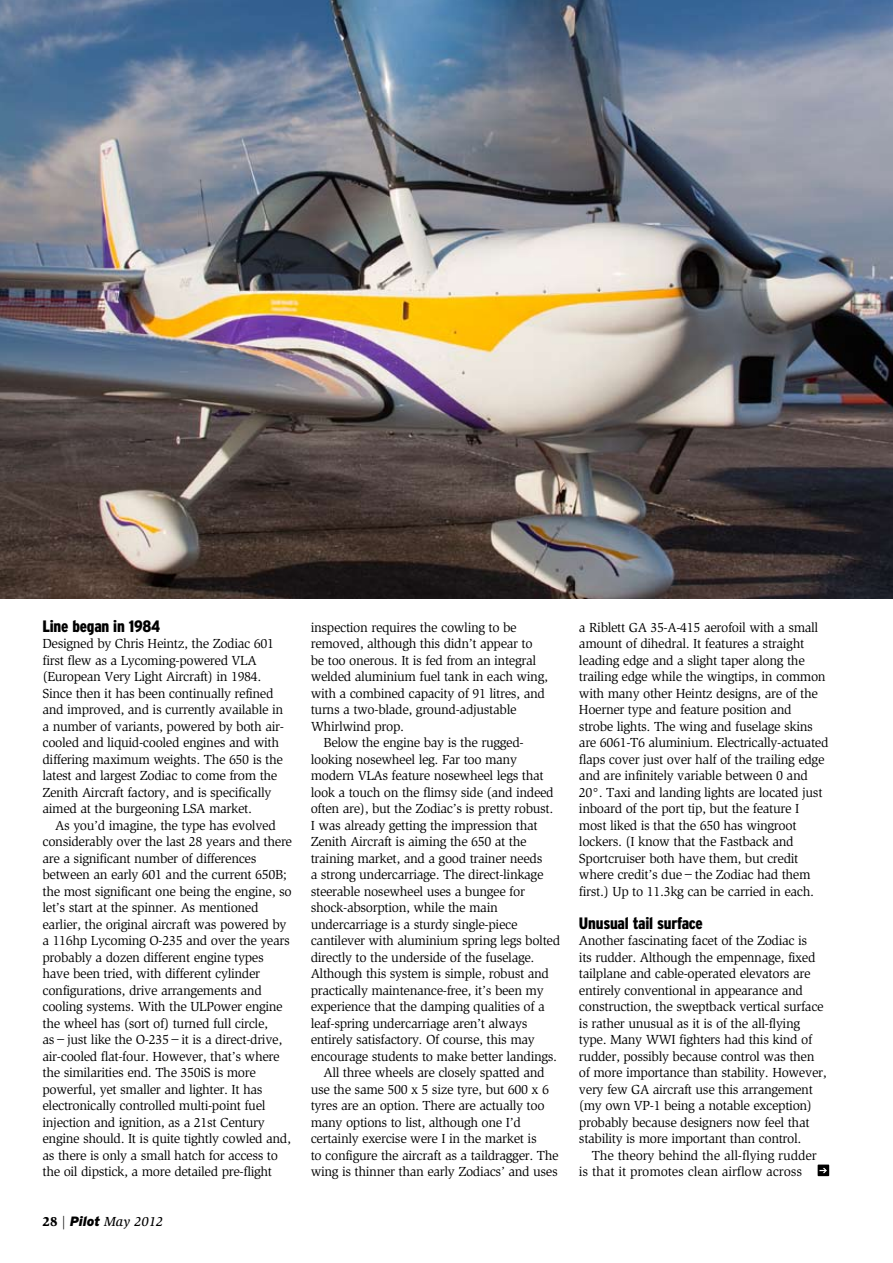
<style>
.page{position:relative;width:893px;height:1263px;background:#fff}
.page>*{position:absolute;margin:0;border:0;box-sizing:border-box;transform-origin:0 0}
.t1{font:900 condensed 16.5px "Interstate";letter-spacing:-.015em;color:#000}
.t2{font:13.5px/16.5px "Slimbach";letter-spacing:-.025em;color:#000}
.t3{font:italic 500 13.5px "Slimbach";color:#000}
.s1{font-weight:900;font-style:normal}
.s2{font-weight:400;font-style:normal}
.s3{font-family:"Interstate";font-weight:900}
</style>
<div class="page">
<img style="left:0;top:0;width:893px;height:598px">
<div style="left:818px;top:1164px;width:11px;height:12px;background:#000"></div>
<svg style="left:819px;top:1168px;width:8px;height:5px"></svg>
<p class="t1" style="left:43px;top:617px;width:119px">Line began in 1984</p>
<p class="t2" style="left:43px;top:635px;width:243px">Designed by Chris Heintz, the Zodiac 601 first flew as a Lycoming-powered VLA (European Very Light Aircraft) in 1984.<br>Since then it has been continually refined and improved, and is currently available in a number of variants, powered by both air&shy;cooled and liquid-cooled engines and with differing maximum weights. The 650 is the latest and largest Zodiac to come from the Zenith Aircraft factory, and is specifically aimed at the burgeoning LSA market.</p>
<p class="t2" style="left:43px;top:817px;width:251px;text-indent:13px">As you’d imagine, the type has evolved considerably over the last 28 years and there are a significant number of differences between an early 601 and the current 650B; the most significant one being the engine, so let’s start at the spinner. As mentioned earlier, the original aircraft was powered by a 116hp Lycoming O-235 and over the years probably a dozen different engine types have been tried, with different cylinder configurations, drive arrangements and cooling systems. With the ULPower engine the wheel has (sort of) turned full circle, as−just like the O-235−it is a direct-drive, air-cooled flat-four. However, that’s where the similarities end. The 350iS is more powerful, yet smaller and lighter. It has electronically controlled multi-point fuel injection and ignition, as a 21st Century engine should. It is quite tightly cowled and, as there is only a small hatch for access to the oil dipstick, a more detailed pre-flight</p>
<p class="t3" style="left:43px;top:1213px;width:122px"><span class="s1">28</span> <span class="s2">|</span> <span class="s3">Pilot</span> May 2012</p>
<p class="t2" style="left:311px;top:619px;width:208px">inspection requires the cowling to be</p>
<p class="t2" style="left:311px;top:635px;width:224px">removed, although this didn’t appear to</p>
<p class="t2" style="left:311px;top:652px;width:227px">be too onerous. It is fed from an integral</p>
<p class="t2" style="left:311px;top:668px;width:239px">welded aluminium fuel tank in each wing,</p>
<p class="t2" style="left:311px;top:685px;width:236px">with a combined capacity of 91 litres, and</p>
<p class="t2" style="left:311px;top:701px;width:207px">turns a two-blade, ground-adjustable</p>
<p class="t2" style="left:311px;top:718px;width:95px">Whirlwind prop.</p>
<p class="t2" style="left:323px;top:734px;width:202px">Below the engine bay is the rugged-</p>
<p class="t2" style="left:311px;top:751px;width:208px">looking nosewheel leg. Far too many</p>
<p class="t2" style="left:311px;top:767px;width:234px">modern VLAs feature nosewheel legs that</p>
<p class="t2" style="left:311px;top:784px;width:245px">look a touch on the flimsy side (and indeed</p>
<p class="t2" style="left:311px;top:800px;width:244px">often are), but the Zodiac’s is pretty robust.</p>
<p class="t2" style="left:311px;top:817px;width:228px">I was already getting the impression that</p>
<p class="t2" style="left:311px;top:833px;width:217px">Zenith Aircraft is aiming the 650 at the</p>
<p class="t2" style="left:311px;top:850px;width:233px">training market, and a good trainer needs</p>
<p class="t2" style="left:311px;top:866px;width:234px">a strong undercarriage. The direct-linkage</p>
<p class="t2" style="left:311px;top:883px;width:216px">steerable nosewheel uses a bungee for</p>
<p class="t2" style="left:311px;top:899px;width:189px">shock-absorption, while the main</p>
<p class="t2" style="left:311px;top:916px;width:208px">undercarriage is a sturdy single-piece</p>
<p class="t2" style="left:311px;top:932px;width:251px">cantilever with aluminium spring legs bolted</p>
<p class="t2" style="left:311px;top:949px;width:225px">directly to the underside of the fuselage.</p>
<p class="t2" style="left:311px;top:965px;width:240px">Although this system is simple, robust and</p>
<p class="t2" style="left:311px;top:982px;width:234px">practically maintenance-free, it’s been my</p>
<p class="t2" style="left:311px;top:998px;width:236px">experience that the damping qualities of a</p>
<p class="t2" style="left:311px;top:1015px;width:218px">leaf-spring undercarriage aren’t always</p>
<p class="t2" style="left:311px;top:1031px;width:226px">entirely satisfactory. Of course, this may</p>
<p class="t2" style="left:311px;top:1048px;width:248px">encourage students to make better landings.</p>
<p class="t2" style="left:323px;top:1064px;width:223px">All three wheels are closely spatted and</p>
<p class="t2" style="left:311px;top:1081px;width:240px">use the same 500 x 5 size tyre, but 600 x 6</p>
<p class="t2" style="left:311px;top:1097px;width:235px">tyres are an option. There are actually too</p>
<p class="t2" style="left:311px;top:1114px;width:212px">many options to list, although one I’d</p>
<p class="t2" style="left:311px;top:1130px;width:227px">certainly exercise were I in the market is</p>
<p class="t2" style="left:311px;top:1147px;width:249px">to configure the aircraft as a taildragger. The</p>
<p class="t2" style="left:311px;top:1163px;width:249px">wing is thinner than early Zodiacs’ and uses</p>
<p class="t2" style="left:579px;top:619px;width:251px">a Riblett GA 35-A-415 aerofoil with a small amount of dihedral. It features a straight leading edge and a slight taper along the trailing edge while the wingtips, in common with many other Heintz designs, are of the Hoerner type and feature position and strobe lights. The wing and fuselage skins are 6061-T6 aluminium. Electrically-actuated flaps cover just over half of the trailing edge and are infinitely variable between 0 and 20°. Taxi and landing lights are located just inboard of the port tip, but the feature I most liked is that the 650 has wingroot lockers. (I know that the Fastback and Sportcruiser both have them, but credit where credit’s due−the Zodiac had them first.) Up to 11.3kg can be carried in each.</p>
<p class="t1" style="left:579px;top:914px;width:125px">Unusual tail surface</p>
<p class="t2" style="left:579px;top:932px;width:249px">Another fascinating facet of the Zodiac is<br>its rudder. Although the empennage, fixed tailplane and cable-operated elevators are entirely conventional in appearance and construction, the sweptback vertical surface is rather unusual as it is of the all-flying type. Many WWI fighters had this kind of rudder, possibly because control was then of more importance than stability. However, very few GA aircraft use this arrangement (my own VP-1 being a notable exception) probably because designers now feel that stability is more important than control.</p>
<p class="t2" style="left:579px;top:1147px;width:239px;text-indent:13px">The theory behind the all-flying rudder is that it promotes clean airflow across</p>
</div>
